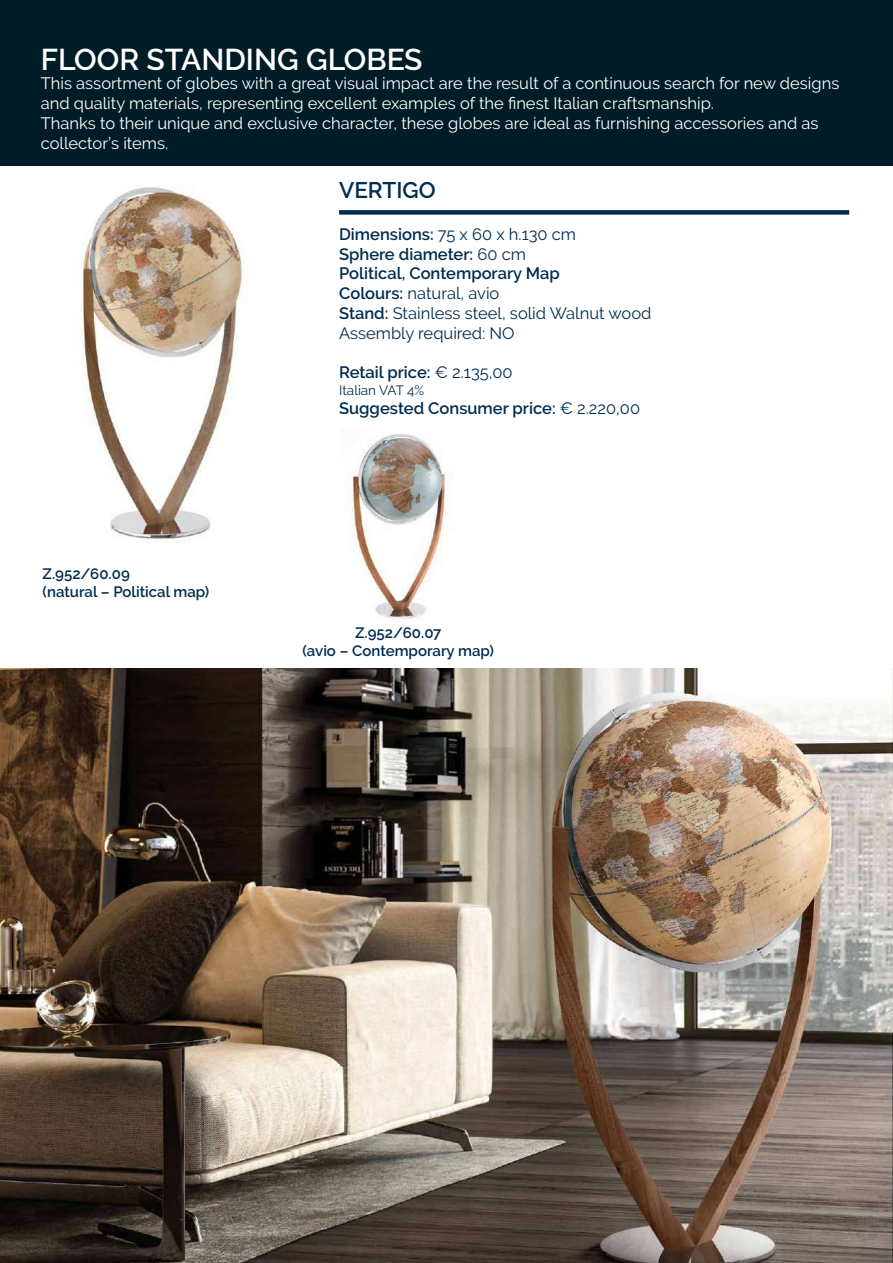
<style>
.page{position:relative;width:893px;height:1263px;background:#fff}
.page>*{position:absolute;margin:0;border:0;box-sizing:border-box;transform-origin:0 0}
.t1{font:600 30px "Raleway";color:#fff}
.t2{font:600 22.5px "Raleway";color:#002c50}
.t3{font:16.5px/19.8px "Raleway";color:#fff}
.t4{font:16.5px/19.8px "Raleway";color:#002c50}
.t5{font:600 16.5px "Raleway";color:#002c50}
.t6{font:600 15px/18px "Raleway";color:#002c50}
.t7{font:13.5px "Raleway";color:#002c50}
.s1{font-weight:600}
.s2{font-weight:400}
</style>
<div class="page">
<img style="left:81px;top:187px;width:165px;height:353px">
<div style="left:339px;top:210px;width:510px;height:5px;background:#002c50"></div>
<img style="left:350px;top:434px;width:104px;height:185px">
<div style="left:0;top:0;width:893px;height:166px;background:#001c26"></div>
<img style="left:0;top:668px;width:893px;height:595px">
<h1 class="t1" style="left:41px;top:42px;width:383px">FLOOR STANDING GLOBES</h1>
<p class="t3" style="left:41px;top:74px;width:800px">This assortment of globes with a great visual impact are the result of a continuous search for new designs and quality materials, representing excellent examples of the finest Italian craftsmanship.<br>Thanks to their unique and exclusive character, these globes are ideal as furnishing accessories and as collector’s items.</p>
<p class="t6" style="left:43px;top:564px;width:168px">Z.952/60.09<br>(natural – Political map)</p>
<h2 class="t2" style="left:339px;top:177px;width:98px">VERTIGO</h2>
<p class="t4" style="left:339px;top:224px;width:314px"><span class="s1">Dimensions:</span> 75 x 60 x h.130 cm<br><span class="s1">Sphere diameter:</span> 60 cm<br><span class="s1">Political, Contemporary Map<br>Colours:</span> natural, avio<br><span class="s1">Stand:</span> Stainless steel, solid Walnut wood<br>Assembly required: NO</p>
<p class="t5" style="left:339px;top:363px;width:175px">Retail price: <span class="s2">€ 2.135,00</span></p>
<p class="t7" style="left:339px;top:382px;width:86px">Italian VAT 4%</p>
<p class="t5" style="left:339px;top:399px;width:302px">Suggested Consumer price: <span class="s2">€ 2.220,00</span></p>
<p class="t6" style="left:303px;top:624px;width:193px;text-align:center">Z.952/60.07<br>(avio – Contemporary map)</p>
</div>
